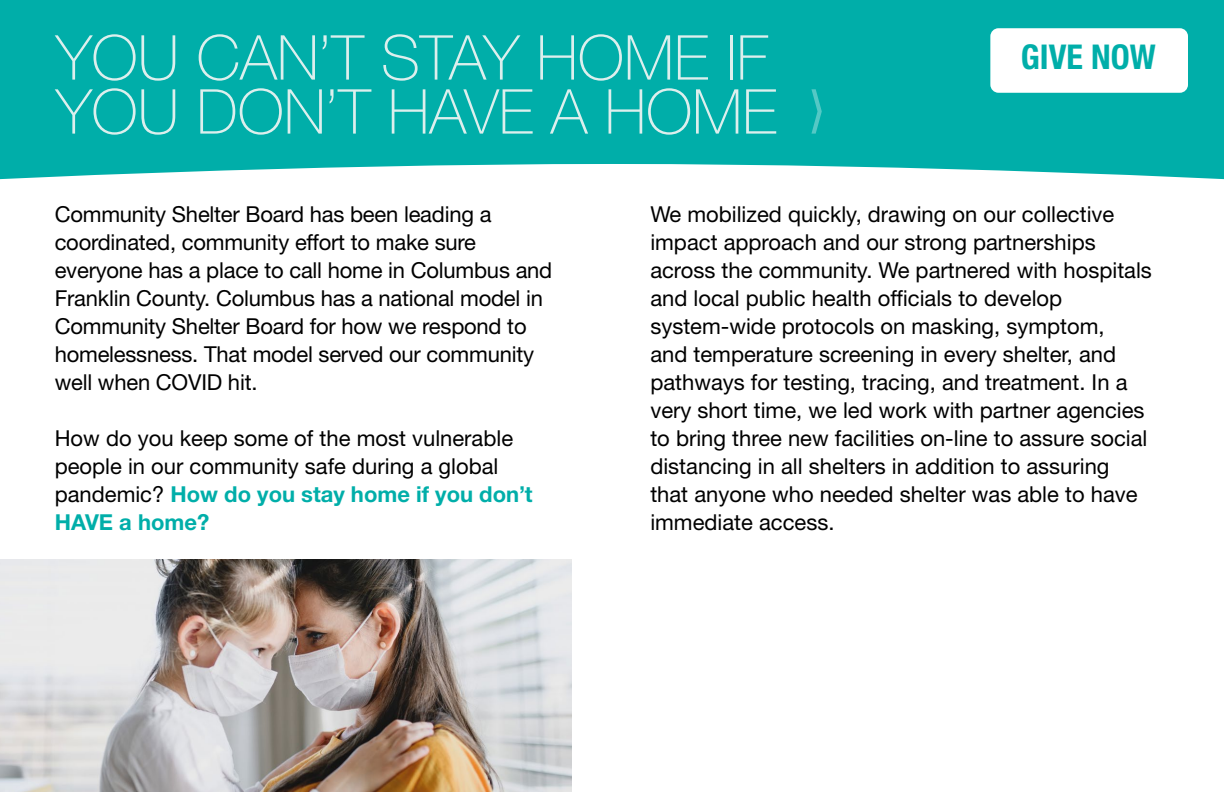
<style>
.page{position:relative;width:1224px;height:792px;background:#fff}
.page>*{position:absolute;margin:0;border:0;box-sizing:border-box;transform-origin:0 0}
.t1{font:100 62px/54px "Helvetica Neue LT Std";color:#dcefed}
.t2{font:700 condensed 34.2px "Helvetica Neue LT Std";color:#00aea9}
.t3{font:22px/28px "Helvetica Neue LT Std";color:#000}
.s1{font-weight:700;color:#00aea9}
</style>
<div class="page">
<img style="left:0;top:560px;width:572px;height:232px">
<div style="left:0;top:0;width:1224px;height:180px;background:#00aea9"></div>
<svg style="left:811px;top:89px;width:11px;height:45px"></svg>
<div style="left:990px;top:28px;width:198px;height:65px;background:#fff;border-radius:8px"></div>
<h1 class="t1" style="left:56px;top:31px;width:722px">YOU CAN’T STAY HOME IF<br>YOU DON’T HAVE A HOME</h1>
<h2 class="t2" style="left:1021px;top:36px;width:136px">GIVE NOW</h2>
<p class="t3" style="left:55px;top:200px;width:499px">Community Shelter Board has been leading a coordinated, community effort to make sure everyone has a place to call home in Columbus and Franklin County. Columbus has a national model in Community Shelter Board for how we respond to homelessness. That model served our community well when COVID hit.</p>
<p class="t3" style="left:55px;top:424px;width:479px">How do you keep some of the most vulnerable people in our community safe during a global pandemic? <span class="s1">How do you stay home if you don’t HAVE a home?</span></p>
<p class="t3" style="left:650px;top:200px;width:503px">We mobilized quickly, drawing on our collective impact approach and our strong partnerships across the community. We partnered with hospitals and local public health officials to develop system-wide protocols on masking, symptom,<br>and temperature screening in every shelter, and pathways for testing, tracing, and treatment. In a very short time, we led work with partner agencies to bring three new facilities on-line to assure social distancing in all shelters in addition to assuring that anyone who needed shelter was able to have immediate access.</p>
</div>
